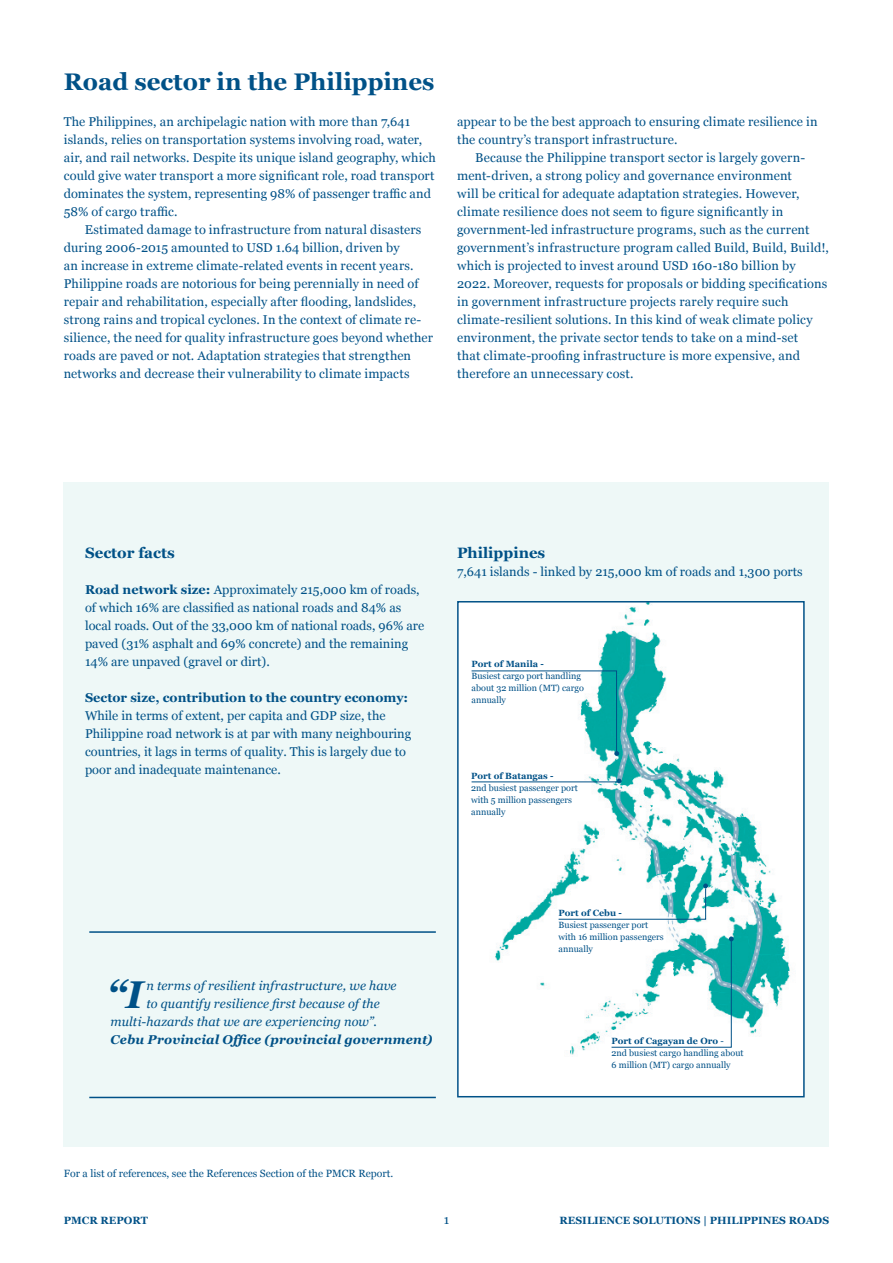
<style>
.page{position:relative;width:893px;height:1263px;background:#fff}
.page>*{position:absolute;margin:0;border:0;box-sizing:border-box;transform-origin:0 0}
.leipis{font:italic 700 38.7px "Georgia";color:#005187}
.valiotsikko_iso{font:700 24px "Georgia";color:#005187}
.Header_2{font:700 15px "Georgia";color:#005187}
.leipis-2{font:700 15px "Georgia";color:#005187}
.leipis_sis{font:12.75px/18px "Georgia";letter-spacing:.015em;color:#005187}
.leipis-3{font:12.75px/18px "Georgia";color:#005187}
.leipis-4{font:italic 12.75px "Georgia";letter-spacing:.005em;color:#005187}
.leipis-5{font:italic 700 12.75px "Georgia";letter-spacing:.015em;color:#005187}
.Graphs_text{font:10.5px "Georgia";color:#005187}
.t1{font:700 10.5px "Georgia";color:#005187}
.leipis-6{font:9px/12px "Georgia";color:#005187}
.leipis-7{font:700 9px "Georgia";color:#005187}
.s1{font-weight:700}
</style>
<div class="page">
<div style="left:64px;top:483px;width:765px;height:664px;background:#eef8f7"></div>
<hr style="left:89px;top:931px;width:347px;height:2px;background:#005187">
<hr style="left:89px;top:1097px;width:347px;height:1px;background:#005187">
<img style="left:460px;top:604px;width:342px;height:490px">
<div style="left:457px;top:601px;width:348px;height:496px;border:2px solid #005187"></div>
<svg style="left:617px;top:778px;width:5px;height:5px"></svg>
<svg style="left:558px;top:883px;width:150px;height:36px;background:#ceebeb"></svg>
<hr style="left:472px;top:782px;width:147px;height:1px;background:#005187">
<svg style="left:471px;top:670px;width:148px;height:86px;background:#d0eded"></svg>
<svg style="left:611px;top:936px;width:123px;height:111px"></svg>
<p class="valiotsikko_iso" style="left:64px;top:64px;width:372px">Road sector in the Philippines</p>
<p class="leipis-3" style="left:64px;top:112px;width:374px">The Philippines, an archipelagic nation with more than 7,641 islands, relies on transportation systems involving road, water, air, and rail networks. Despite its unique island geography, which could give water transport a more significant role, road transport dominates the system, representing 98% of passenger traffic and 58% of cargo traffic.</p>
<p class="leipis_sis" style="left:64px;top:220px;width:371px;text-indent:21px">Estimated damage to infrastructure from natural disasters during 2006-2015 amounted to USD 1.64 billion, driven by<br>an increase in extreme climate-related events in recent years.<br>Philippine roads are notorious for being perennially in need of repair and rehabilitation, especially after flooding, landslides, strong rains and tropical cyclones. In the context of climate re&shy;silience, the need for quality infrastructure goes beyond whether roads are paved or not. Adaptation strategies that strengthen networks and decrease their vulnerability to climate impacts</p>
<p class="leipis_sis" style="left:457px;top:112px;width:362px">appear to be the best approach to ensuring climate resilience in the country’s transport infrastructure.</p>
<p class="leipis_sis" style="left:457px;top:148px;width:373px;text-indent:18px">Because the Philippine transport sector is largely govern&shy;ment-driven, a strong policy and governance environment<br>will be critical for adequate adaptation strategies. However, climate resilience does not seem to figure significantly in government-led infrastructure programs, such as the current government’s infrastructure program called Build, Build, Build!, which is projected to invest around USD 160-180 billion by 2022. Moreover, requests for proposals or bidding specifications in government infrastructure projects rarely require such climate-resilient solutions. In this kind of weak climate policy environment, the private sector tends to take on a mind-set<br>that climate-proofing infrastructure is more expensive, and therefore an unnecessary cost.</p>
<p class="Header_2" style="left:85px;top:542px;width:91px">Sector facts</p>
<p class="leipis-3" style="left:85px;top:580px;width:341px"><span class="s1">Road network size:</span> Approximately 215,000 km of roads, of which 16% are classified as national roads and 84% as local roads. Out of the 33,000 km of national roads, 96% are paved (31% asphalt and 69% concrete) and the remaining 14% are unpaved (gravel or dirt).</p>
<p class="leipis-3" style="left:85px;top:688px;width:328px"><span class="s1">Sector size, contribution to the country economy:<br></span>While in terms of extent, per capita and GDP size, the Philippine road network is at par with many neighbouring countries, it lags in terms of quality. This is largely due to poor and inadequate maintenance.</p>
<p class="leipis-2" style="left:457px;top:542px;width:90px">Philippines</p>
<p class="leipis-3" style="left:457px;top:562px;width:347px">7,641 islands - linked by 215,000 km of roads and 1,300 ports</p>
<p class="leipis-7" style="left:472px;top:657px;width:74px">Port of Manila -</p>
<p class="leipis-6" style="left:472px;top:669px;width:114px">Busiest cargo port handling about 32 million (MT) cargo annually</p>
<p class="leipis-6" style="left:471px;top:769px;width:108px"><span class="s1">Port of Batangas -<br></span>2nd busiest passenger port with 5 million passengers annually</p>
<p class="leipis" style="left:107px;top:966px;width:38px">“I</p>
<p class="leipis-4" style="left:146px;top:976px;width:252px">n terms of resilient infrastructure, we have</p>
<p class="leipis-4" style="left:146px;top:994px;width:235px">to quantify resilience first because of the</p>
<p class="leipis-4" style="left:111px;top:1012px;width:268px">multi-hazards that we are experiencing now”.</p>
<p class="leipis-5" style="left:111px;top:1030px;width:323px">Cebu Provincial Office (provincial government)</p>
<p class="leipis-6" style="left:559px;top:907px;width:107px"><span class="s1">Port of Cebu -<br></span>Busiest passenger port with 16 million passengers annually</p>
<p class="leipis-6" style="left:612px;top:1034px;width:134px"><span class="s1">Port of Cagayan de Oro</span> -<br>2nd busiest cargo handling about<br>6 million (MT) cargo annually</p>
<p class="Graphs_text" style="left:64px;top:1166px;width:331px">For a list of references, see the References Section of the PMCR Report.</p>
<p class="t1" style="left:64px;top:1212px;width:86px">PMCR REPORT</p>
<p class="leipis_sis" style="left:444px;top:1210px;width:7px">1</p>
<p class="t1" style="left:560px;top:1212px;width:271px">RESILIENCE SOLUTIONS | PHILIPPINES ROADS</p>
</div>
